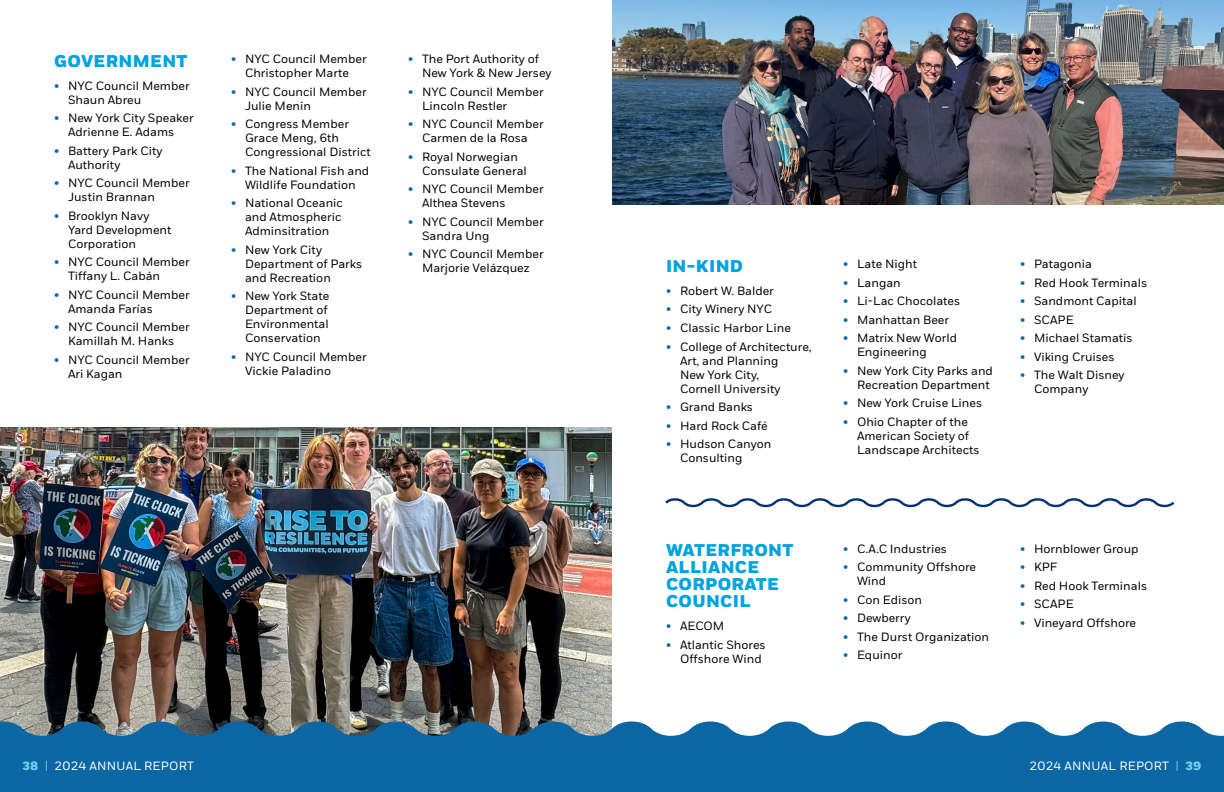
<style>
.page{position:relative;width:1224px;height:792px;background:#fff}
.page>*{position:absolute;margin:0;border:0;box-sizing:border-box;transform-origin:0 0}
.t1{font:800 17px/17px "Fort";letter-spacing:.02em;color:#00a3de}
.t2{font:12px/14px "Fort";color:#000}
.t3{font:12px "Fort";letter-spacing:.02em;color:#fff}
.s1{color:#0b66a3}
.s2{font-weight:800;color:#71cfec}
.s3{color:#71cfec}
</style>
<div class="page">
<img style="left:612px;top:0;width:612px;height:204px">
<img style="left:0;top:428px;width:612px;height:291px">
<svg style="left:612px;top:721px;width:612px;height:71px;background:#2476ac"></svg>
<svg style="left:0;top:719px;width:612px;height:73px;background:#1a689c"></svg>
<svg style="left:665px;top:498px;width:510px;height:10px"></svg>
<h1 class="t1" style="left:54px;top:53px;width:135px">GOVERNMENT</h1>
<p class="t2" style="left:68px;top:79px;width:123px;text-indent:-14px"><span class="s1">•</span> NYC Council Member<br>Shaun Abreu</p>
<p class="t2" style="left:54px;top:111px;width:141px;text-align:center"><span class="s1">•</span> New York City Speaker<br>Adrienne E. Adams</p>
<p class="t2" style="left:68px;top:144px;width:96px;text-indent:-14px"><span class="s1">•</span> Battery Park City<br>Authority</p>
<p class="t2" style="left:68px;top:176px;width:123px;text-indent:-14px"><span class="s1">•</span> NYC Council Member<br>Justin Brannan</p>
<p class="t2" style="left:68px;top:209px;width:105px;text-indent:-14px"><span class="s1">•</span> Brooklyn Navy<br>Yard Development<br>Corporation</p>
<p class="t2" style="left:68px;top:255px;width:123px;text-indent:-14px"><span class="s1">•</span> NYC Council Member<br>Tiffany L. Cabán</p>
<p class="t2" style="left:68px;top:288px;width:123px;text-indent:-14px"><span class="s1">•</span> NYC Council Member<br>Amanda Farías</p>
<p class="t2" style="left:54px;top:320px;width:137px;text-align:center"><span class="s1">•</span> NYC Council Member<br>Kamillah M. Hanks</p>
<p class="t2" style="left:68px;top:353px;width:123px;text-indent:-14px"><span class="s1">•</span> NYC Council Member<br>Ari Kagan</p>
<p class="t2" style="left:231px;top:52px;width:137px;text-align:center"><span class="s1">•</span> NYC Council Member<br>Christopher Marte</p>
<p class="t2" style="left:245px;top:85px;width:123px;text-indent:-14px"><span class="s1">•</span> NYC Council Member<br>Julie Menin</p>
<p class="t2" style="left:245px;top:117px;width:127px;text-indent:-14px"><span class="s1">•</span> Congress Member<br>Grace Meng, 6th<br>Congressional District</p>
<p class="t2" style="left:231px;top:164px;width:140px;text-align:center"><span class="s1">•</span> The National Fish and<br>Wildlife Foundation</p>
<p class="t2" style="left:245px;top:196px;width:99px;text-indent:-14px"><span class="s1">•</span> National Oceanic and Atmospheric<br>Adminsitration</p>
<p class="t2" style="left:245px;top:243px;width:119px;text-indent:-14px"><span class="s1">•</span> New York City<br>Department of Parks and Recreation</p>
<p class="t2" style="left:245px;top:289px;width:86px;text-indent:-14px"><span class="s1">•</span> New York State<br>Department of<br>Environmental<br>Conservation</p>
<p class="t2" style="left:245px;top:350px;width:123px;text-indent:-14px"><span class="s1">•</span> NYC Council Member<br>Vickie Paladino</p>
<p class="t2" style="left:422px;top:52px;width:131px;text-indent:-14px"><span class="s1">•</span> The Port Authority of<br>New York &amp; New Jersey</p>
<p class="t2" style="left:422px;top:85px;width:123px;text-indent:-14px"><span class="s1">•</span> NYC Council Member<br>Lincoln Restler</p>
<p class="t2" style="left:408px;top:117px;width:137px;text-align:center"><span class="s1">•</span> NYC Council Member<br>Carmen de la Rosa</p>
<p class="t2" style="left:422px;top:150px;width:106px;text-indent:-14px"><span class="s1">•</span> Royal Norwegian<br>Consulate General</p>
<p class="t2" style="left:422px;top:182px;width:123px;text-indent:-14px"><span class="s1">•</span> NYC Council Member<br>Althea Stevens</p>
<p class="t2" style="left:422px;top:215px;width:123px;text-indent:-14px"><span class="s1">•</span> NYC Council Member<br>Sandra Ung</p>
<p class="t2" style="left:408px;top:247px;width:137px;text-align:center"><span class="s1">•</span> NYC Council Member<br>Marjorie Velázquez</p>
<h1 class="t1" style="left:666px;top:258px;width:79px">IN-KIND</h1>
<p class="t2" style="left:666px;top:284px;width:109px"><span class="s1">•</span> Robert W. Balder</p>
<p class="t2" style="left:666px;top:303px;width:108px"><span class="s1">•</span> City Winery NYC</p>
<p class="t2" style="left:666px;top:321px;width:126px"><span class="s1">•</span> Classic Harbor Line</p>
<p class="t2" style="left:680px;top:340px;width:133px;text-indent:-14px"><span class="s1">•</span> College of Architecture,<br>Art, and Planning<br>New York City,<br>Cornell University</p>
<p class="t2" style="left:666px;top:400px;width:89px"><span class="s1">•</span> Grand Banks</p>
<p class="t2" style="left:666px;top:419px;width:103px"><span class="s1">•</span> Hard Rock Café</p>
<p class="t2" style="left:680px;top:437px;width:93px;text-indent:-14px"><span class="s1">•</span> Hudson Canyon<br>Consulting</p>
<h1 class="t1" style="left:666px;top:543px;width:129px">WATERFRONT<br>ALLIANCE<br>CORPORATE<br>COUNCIL</h1>
<p class="t2" style="left:666px;top:619px;width:60px"><span class="s1">•</span> AECOM</p>
<p class="t2" style="left:680px;top:638px;width:87px;text-indent:-14px"><span class="s1">•</span> Atlantic Shores<br>Offshore Wind</p>
<p class="t2" style="left:843px;top:257px;width:76px"><span class="s1">•</span> Late Night</p>
<p class="t2" style="left:843px;top:276px;width:59px"><span class="s1">•</span> Langan</p>
<p class="t2" style="left:843px;top:294px;width:119px"><span class="s1">•</span> Li-Lac Chocolates</p>
<p class="t2" style="left:843px;top:313px;width:108px"><span class="s1">•</span> Manhattan Beer</p>
<p class="t2" style="left:857px;top:331px;width:102px;text-indent:-14px"><span class="s1">•</span> Matrix New World<br>Engineering</p>
<p class="t2" style="left:843px;top:364px;width:152px;text-align:right"><span class="s1">•</span> New York City Parks and<br>Recreation Department</p>
<p class="t2" style="left:843px;top:396px;width:141px"><span class="s1">•</span> New York Cruise Lines</p>
<p class="t2" style="left:857px;top:415px;width:124px;text-indent:-14px"><span class="s1">•</span> Ohio Chapter of the<br>American Society of<br>Landscape Architects</p>
<p class="t2" style="left:1020px;top:257px;width:73px"><span class="s1">•</span> Patagonia</p>
<p class="t2" style="left:1020px;top:276px;width:129px"><span class="s1">•</span> Red Hook Terminals</p>
<p class="t2" style="left:1020px;top:294px;width:118px"><span class="s1">•</span> Sandmont Capital</p>
<p class="t2" style="left:1020px;top:313px;width:55px"><span class="s1">•</span> SCAPE</p>
<p class="t2" style="left:1020px;top:331px;width:114px"><span class="s1">•</span> Michael Stamatis</p>
<p class="t2" style="left:1020px;top:350px;width:96px"><span class="s1">•</span> Viking Cruises</p>
<p class="t2" style="left:1034px;top:368px;width:92px;text-indent:-14px"><span class="s1">•</span> The Walt Disney<br>Company</p>
<p class="t2" style="left:843px;top:542px;width:106px"><span class="s1">•</span> C.A.C Industries</p>
<p class="t2" style="left:857px;top:560px;width:121px;text-indent:-14px"><span class="s1">•</span> Community Offshore<br>Wind</p>
<p class="t2" style="left:843px;top:593px;width:81px"><span class="s1">•</span> Con Edison</p>
<p class="t2" style="left:843px;top:611px;width:69px"><span class="s1">•</span> Dewberry</p>
<p class="t2" style="left:843px;top:630px;width:148px"><span class="s1">•</span> The Durst Organization</p>
<p class="t2" style="left:843px;top:648px;width:61px"><span class="s1">•</span> Equinor</p>
<p class="t2" style="left:1020px;top:542px;width:120px"><span class="s1">•</span> Hornblower Group</p>
<p class="t2" style="left:1020px;top:560px;width:39px"><span class="s1">•</span> KPF</p>
<p class="t2" style="left:1020px;top:579px;width:129px"><span class="s1">•</span> Red Hook Terminals</p>
<p class="t2" style="left:1020px;top:597px;width:55px"><span class="s1">•</span> SCAPE</p>
<p class="t2" style="left:1020px;top:616px;width:118px"><span class="s1">•</span> Vineyard Offshore</p>
<p class="t3" style="left:22px;top:758px;width:173px"><span class="s2">38</span> <span class="s3">|</span> 2024 ANNUAL REPORT</p>
<p class="t3" style="left:1030px;top:758px;width:173px">2024 ANNUAL REPORT <span class="s3">|</span> <span class="s2">39</span></p>
</div>
